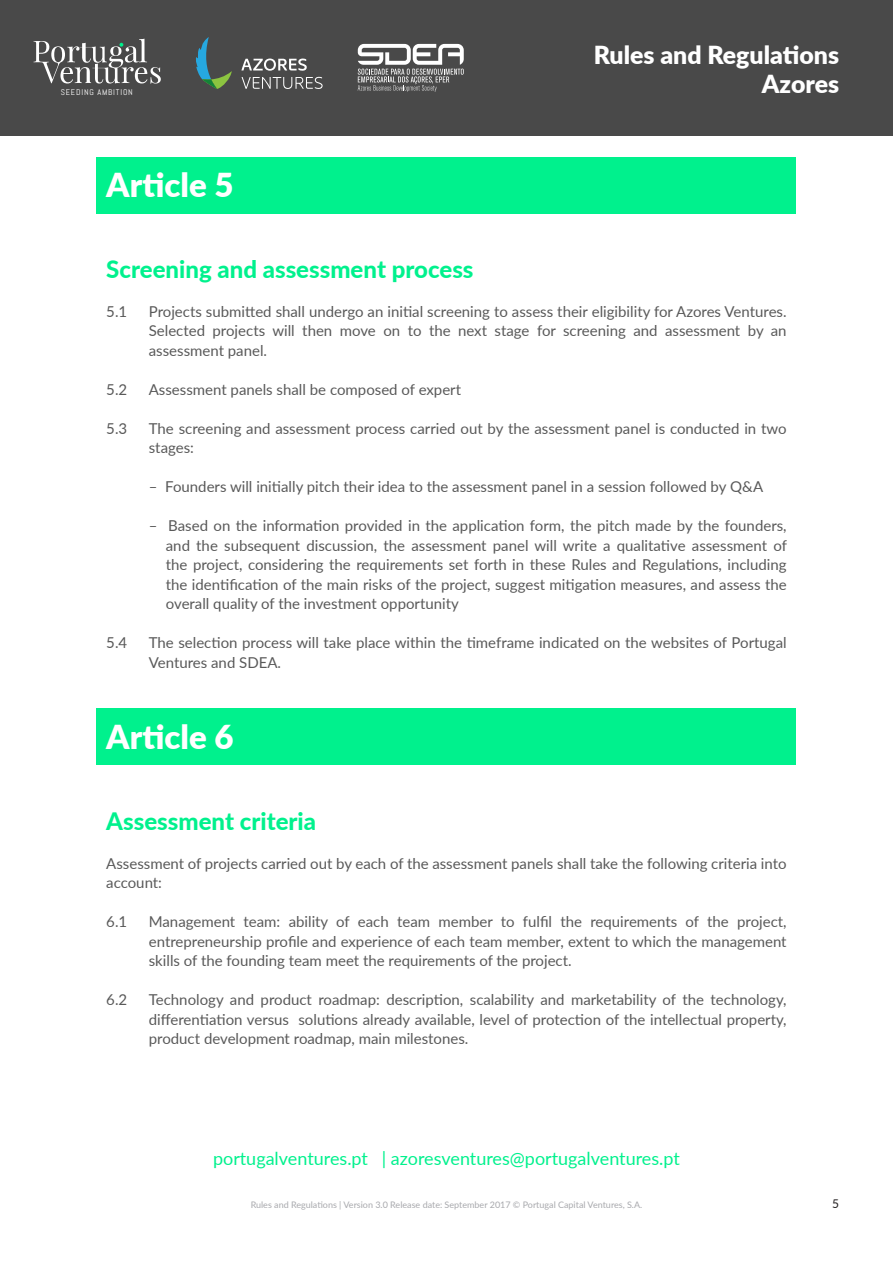
<style>
.page{position:relative;width:893px;height:1263px;background:#fff}
.page>*{position:absolute;margin:0;border:0;box-sizing:border-box;transform-origin:0 0}
.titulos_PV{font:900 33px "Lato";color:#fff}
.t1{font:900 24.9px "Lato";color:#fff}
.subtitulos_PV{font:800 24px "Lato";color:#00f18d}
.t2{font:18px "Lato";color:#00f18d}
.bullets{font:15px/19.5px "Lato";color:#595959;text-align:justify}
.bullets2{font:15px/19.5px "Lato";color:#595959;text-align:justify}
.texto_PV{font:15px/19.5px "Lato";color:#595959}
.t3{font:12px "Lato";color:#231f20}
.t4{font:9px "Lato";color:#a8a9ad}
.t5{font:8.25px "Abel";letter-spacing:.1em;color:#fff}
</style>
<div class="page">
<div style="left:1px;top:1px;width:892px;height:135px;background:#494949"></div>
<svg style="left:34px;top:39px;width:127px;height:45px"></svg>
<svg style="left:241px;top:59px;width:66px;height:12px"></svg>
<svg style="left:242px;top:77px;width:81px;height:12px"></svg>
<svg style="left:196px;top:37px;width:36px;height:52px"></svg>
<svg style="left:358px;top:44px;width:106px;height:48px"></svg>
<div style="left:97px;top:157px;width:699px;height:56px;background:#00f18d"></div>
<div style="left:97px;top:708px;width:699px;height:56px;background:#00f18d"></div>
<p class="t5" style="left:61px;top:87px;width:74px">SEEDING AMBITION</p>
<p class="titulos_PV" style="left:106px;top:160px;width:129px">Article 5</p>
<h2 class="t1" style="left:594px;top:36px;width:247px">Rules and Regulations</h2>
<h2 class="t1" style="left:762px;top:65px;width:79px">Azores</h2>
<p class="subtitulos_PV" style="left:106px;top:251px;width:369px">Screening and assessment process</p>
<p class="bullets" style="left:106px;top:301px;width:22px">5.1</p>
<p class="bullets" style="left:149px;top:301px;width:639px">Projects submitted shall undergo an initial screening to assess their eligibility for Azores Ventures.<br>Selected projects will then move on to the next stage for screening and assessment by an assessment panel.</p>
<p class="bullets" style="left:106px;top:379px;width:22px">5.2</p>
<p class="bullets" style="left:149px;top:379px;width:314px">Assessment panels shall be composed of expert</p>
<p class="bullets" style="left:106px;top:418px;width:22px">5.3</p>
<p class="bullets" style="left:149px;top:418px;width:639px">The screening and assessment process carried out by the assessment panel is conducted in two stages:</p>
<p class="bullets2" style="left:149px;top:476px;width:616px">– Founders will initially pitch their idea to the assessment panel in a session followed by Q&amp;A</p>
<p class="bullets2" style="left:166px;top:515px;width:623px;text-indent:-17px">– Based on the information provided in the application form, the pitch made by the founders, and the subsequent discussion, the assessment panel will write a qualitative assessment of the project, considering the requirements set forth in these Rules and Regulations, including the identification of the main risks of the project, suggest mitigation measures, and assess the overall quality of the investment opportunity</p>
<p class="bullets" style="left:106px;top:632px;width:22px">5.4</p>
<p class="bullets" style="left:149px;top:632px;width:639px">The selection process will take place within the timeframe indicated on the websites of Portugal<br>Ventures and SDEA.</p>
<p class="titulos_PV" style="left:106px;top:712px;width:129px">Article 6</p>
<p class="subtitulos_PV" style="left:106px;top:803px;width:211px">Assessment criteria</p>
<p class="texto_PV" style="left:106px;top:853px;width:682px">Assessment of projects carried out by each of the assessment panels shall take the following criteria into account:</p>
<p class="bullets" style="left:106px;top:911px;width:22px">6.1</p>
<p class="bullets" style="left:149px;top:911px;width:639px">Management team: ability of each team member to fulfil the requirements of the project, entrepreneurship profile and experience of each team member, extent to which the management skills of the founding team meet the requirements of the project.</p>
<p class="bullets" style="left:106px;top:989px;width:22px">6.2</p>
<p class="bullets" style="left:149px;top:989px;width:639px">Technology and product roadmap: description, scalability and marketability of the technology, differentiation versus solutions already available, level of protection of the intellectual property, product development roadmap, main milestones.</p>
<p class="t2" style="left:213px;top:1145px;width:468px">portugalventures.pt | azoresventures@portugalventures.pt</p>
<p class="t4" style="left:251px;top:1198px;width:393px">Rules and Regulations | Version 3.0 Release date: September 2017 © Portugal Capital Ventures, S.A.</p>
<p class="t3" style="left:832px;top:1195px;width:8px">5</p>
</div>
